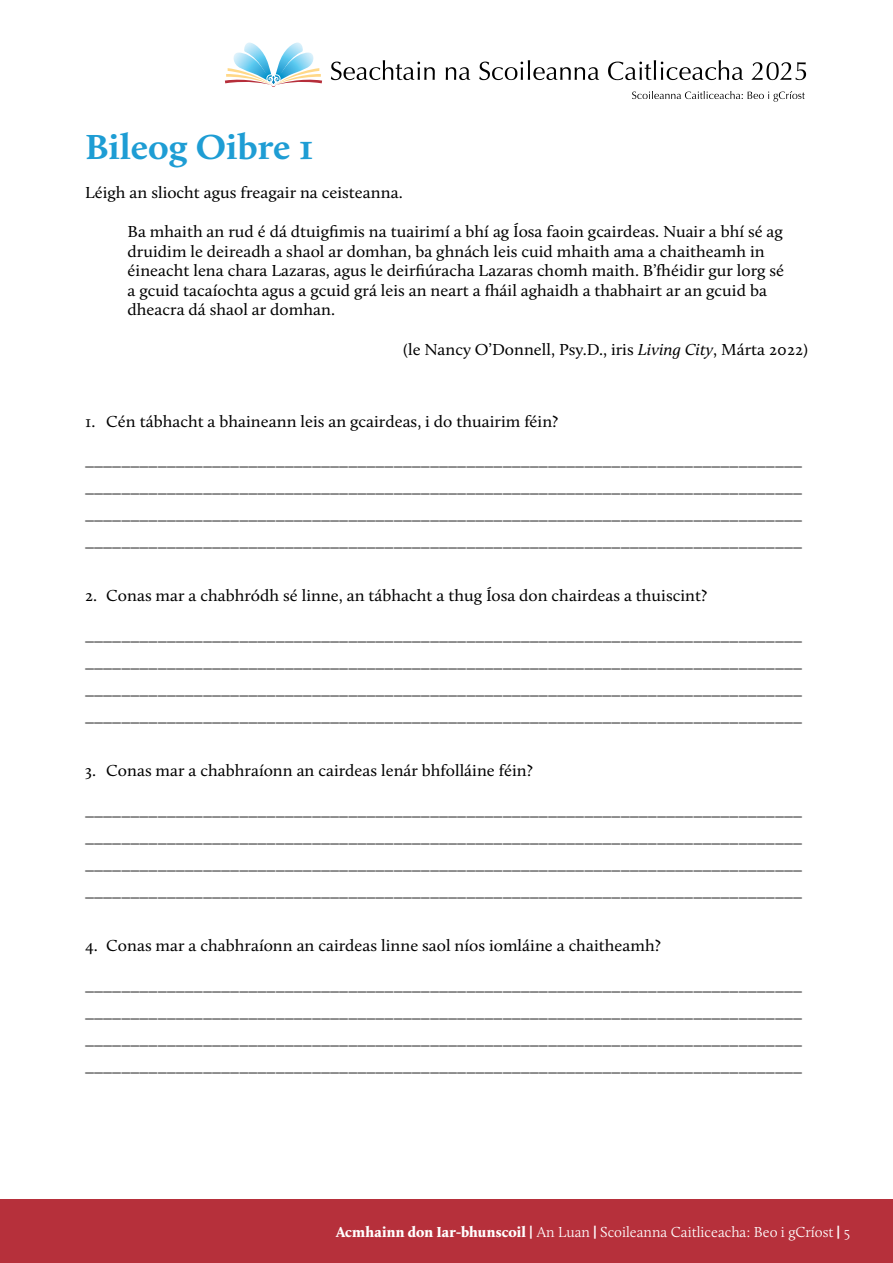
<style>
.page{position:relative;width:893px;height:1263px;background:#fff}
.page>*{position:absolute;margin:0;border:0;box-sizing:border-box;transform-origin:0 0}
.t1{font:700 36px "Calluna";color:#1e9dd4;scale:1.05 1}
.t2{font:16.5px/27px "Calluna";color:#000;text-align:justify;scale:1.05 1}
.t3{font:300 15px "Calluna";color:#fff}
.s1{font-style:italic}
.s2{font-weight:900}
.s3{font-family:"Karmina";font-weight:700}
</style>
<div class="page">
<div style="left:0;top:1199px;width:893px;height:64px;background:#b6303b"></div>
<svg style="left:225px;top:43px;width:97px;height:44px"></svg>
<svg style="left:632px;top:91px;width:173px;height:11px"></svg>
<svg style="left:331px;top:60px;width:104px;height:20px"></svg>
<svg style="left:446px;top:67px;width:24px;height:13px"></svg>
<svg style="left:479px;top:60px;width:120px;height:20px"></svg>
<svg style="left:608px;top:60px;width:135px;height:20px"></svg>
<svg style="left:751px;top:62px;width:55px;height:18px"></svg>
<h1 class="t1" style="left:85px;top:125px;width:219px">Bileog Oibre 1</h1>
<p class="t2" style="left:85px;top:179px;width:304px">Léigh an sliocht agus freagair na ceisteanna.</p>
<p class="t2" style="left:128px;top:222px;width:627px;line-height:19.5px;text-align:left">Ba mhaith an rud é dá dtuigfimis na tuairimí a bhí ag Íosa faoin gcairdeas. Nuair a bhí sé ag druidim le deireadh a shaol ar domhan, ba ghnách leis cuid mhaith ama a chaitheamh in éineacht lena chara Lazaras, agus le deirfiúracha Lazaras chomh maith. B’fhéidir gur lorg sé a gcuid tacaíochta agus a gcuid grá leis an neart a fháil aghaidh a thabhairt ar an gcuid ba dheacra dá shaol ar domhan.</p>
<p class="t2" style="left:403px;top:335px;width:387px">(le Nancy O’Donnell, Psy.D., iris <span class="s1">Living City</span>, Márta 2022)</p>
<p class="t2" style="left:85px;top:407px;width:452px">1. Cén tábhacht a bhaineann leis an gcairdeas, i do thuairim féin?</p>
<p class="t2" style="left:85px;top:447px;width:685px">_______________________________________________________________________________ _______________________________________________________________________________ _______________________________________________________________________________ _______________________________________________________________________________</p>
<p class="t2" style="left:85px;top:582px;width:594px">2. Conas mar a chabhródh sé linne, an tábhacht a thug Íosa don chairdeas a thuiscint?</p>
<p class="t2" style="left:85px;top:622px;width:685px">_______________________________________________________________________________ _______________________________________________________________________________ _______________________________________________________________________________ _______________________________________________________________________________</p>
<p class="t2" style="left:85px;top:757px;width:428px">3. Conas mar a chabhraíonn an cairdeas lenár bhfolláine féin?</p>
<p class="t2" style="left:85px;top:796px;width:685px">_______________________________________________________________________________ _______________________________________________________________________________ _______________________________________________________________________________ _______________________________________________________________________________</p>
<p class="t2" style="left:85px;top:931px;width:550px">4. Conas mar a chabhraíonn an cairdeas linne saol níos iomláine a chaitheamh?</p>
<p class="t2" style="left:85px;top:971px;width:685px">_______________________________________________________________________________ _______________________________________________________________________________ _______________________________________________________________________________ _______________________________________________________________________________</p>
<p class="t3" style="left:336px;top:1223px;width:516px"><span class="s2">Acmhainn don Iar-bhunscoil</span> <span class="s3">|</span> An Luan <span class="s3">|</span> Scoileanna Caitliceacha: Beo i gCríost <span class="s3">|</span> 5</p>
</div>
